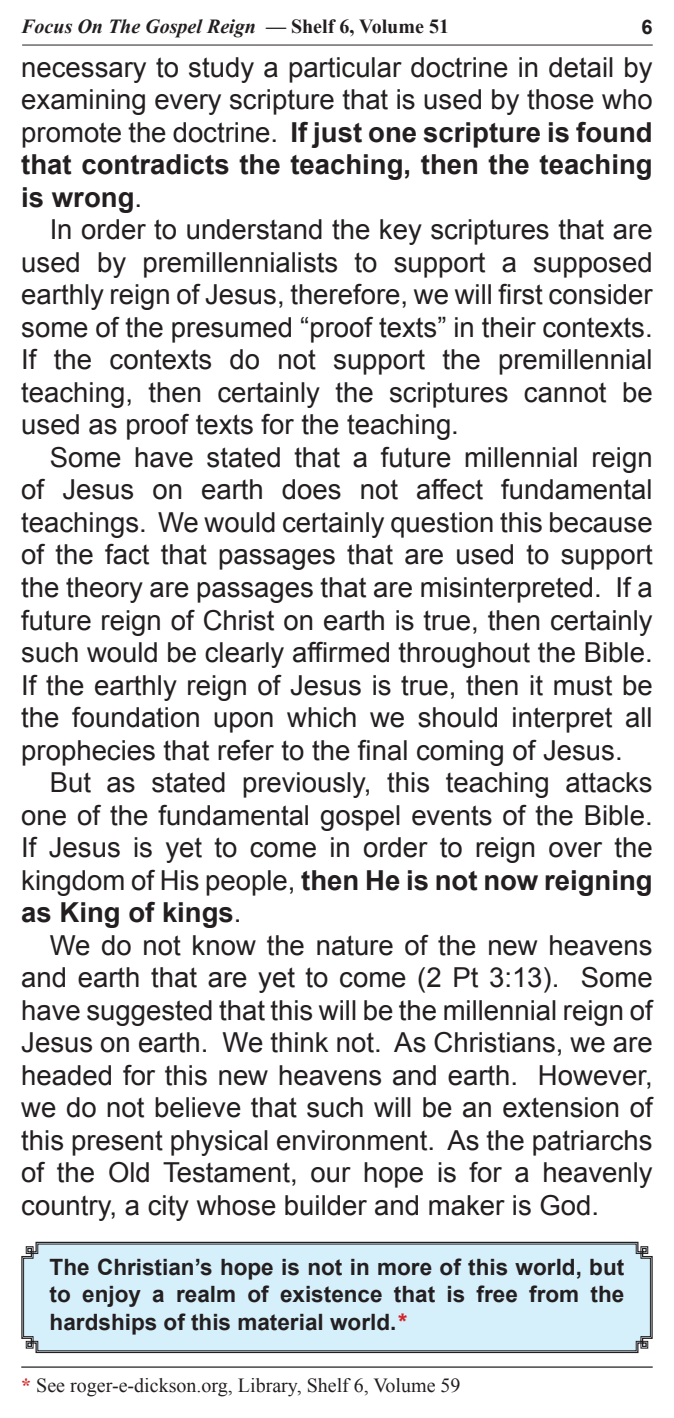
<style>
.page{position:relative;width:674px;height:1418px;background:#fff}
.page>*{position:absolute;margin:0;border:0;box-sizing:border-box;transform-origin:0 0}
.t1{font:27.5px/32.5px "Arial";color:#231f20;text-align:justify}
.t2{font:700 22.5px/27.5px "Arial";color:#231f20;text-align:justify}
.t3{font:20px "Times New Roman";color:#231f20}
.t4{font:italic 700 20px "Times New Roman";color:#231f20}
.t5{font:700 20px "Arial";color:#231f20}
.s1{font-style:normal}
.s2{font-weight:700}
.s3{font-weight:900;color:#d1232a}
.s4{font-weight:700;color:#d1232a}
</style>
<div class="page">
<svg style="left:21px;top:1241px;width:632px;height:112px;background:#737476"></svg>
<div style="left:23px;top:1243px;width:627px;height:108px;background:#d6f0fb"></div>
<hr style="left:22px;top:45px;width:630px;height:1px;background:#231f20">
<hr style="left:21px;top:1366px;width:631px;height:1px;background:#231f20">
<p class="t4" style="left:21px;top:12px;width:429px">Focus On The Gospel Reign — <span class="s1">Shelf 6, Volume 51</span></p>
<p class="t5" style="left:641px;top:13px;width:13px">6</p>
<p class="t1" style="left:21px;top:51px;width:632px">necessary to study a particular doctrine in detail by examining every scripture that is used by those who promote the doctrine. <span class="s2">If just one scripture is found that contradicts the teaching, then the teaching is wrong</span>.</p>
<p class="t1" style="left:21px;top:213px;width:632px;text-indent:28px">In order to understand the key scriptures that are used by premillennialists to support a supposed earthly reign of Jesus, therefore, we will first consider some of the presumed “proof texts” in their contexts.<br>If the contexts do not support the premillennial teaching, then certainly the scriptures cannot be used as proof texts for the teaching.</p>
<p class="t1" style="left:21px;top:441px;width:632px;text-indent:28px">Some have stated that a future millennial reign of Jesus on earth does not affect fundamental teachings. We would certainly question this because of the fact that passages that are used to support the theory are passages that are misinterpreted. If a future reign of Christ on earth is true, then certainly such would be clearly affirmed throughout the Bible.<br>If the earthly reign of Jesus is true, then it must be the foundation upon which we should interpret all prophecies that refer to the final coming of Jesus.</p>
<p class="t1" style="left:21px;top:766px;width:632px;text-indent:28px">But as stated previously, this teaching attacks one of the fundamental gospel events of the Bible.<br>If Jesus is yet to come in order to reign over the kingdom of His people, <span class="s2">then He is not now reigning as King of kings</span>.</p>
<p class="t1" style="left:21px;top:928px;width:632px;text-indent:28px">We do not know the nature of the new heavens and earth that are yet to come (2 Pt 3:13). Some have suggested that this will be the millennial reign of Jesus on earth. We think not. As Christians, we are headed for this new heavens and earth. However, we do not believe that such will be an extension of this present physical environment. As the patriarchs of the Old Testament, our hope is for a heavenly country, a city whose builder and maker is God.</p>
<p class="t2" style="left:50px;top:1253px;width:576px">The Christian’s hope is not in more of this world, but to enjoy a realm of existence that is free from the hardships of this material world.<span class="s3">*</span></p>
<p class="t3" style="left:21px;top:1371px;width:440px"><span class="s4">*</span> See roger-e-dickson.org, Library, Shelf 6, Volume 59</p>
</div>
